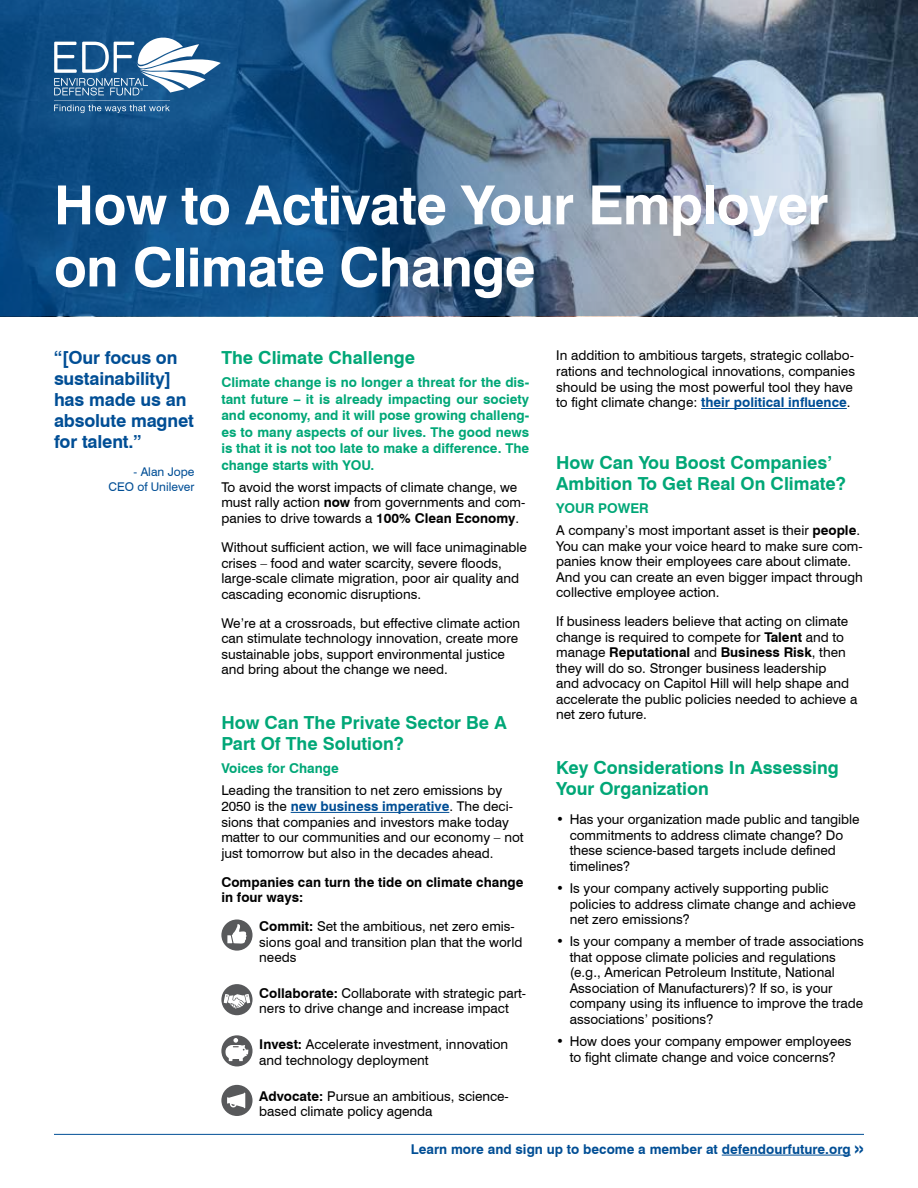
<style>
.page{position:relative;width:918px;height:1188px;background:#fff}
.page>*{position:absolute;margin:0;border:0;box-sizing:border-box;transform-origin:0 0}
.t1{font:700 54px/62.1px "Swiss 721 BT";letter-spacing:-.01em;color:#fff}
.t2{font:700 18px/21px "Swiss 721 BT";color:#00a777}
.t3{font:700 18px/21px "Swiss 721 BT";letter-spacing:-.01em;color:#004e95}
.t4{font:13.5px/15.5px "Swiss 721 BT";color:#000}
.t5{font:700 13.5px/16.5px "Swiss 721 BT";color:#00a777;text-align:justify}
.t6{font:700 13.5px "Swiss 721 BT";color:#004e95}
.t7{font:700 13.5px/15.5px "Swiss 721 BT";color:#000}
.t8{font:12px/15px "Swiss 721 BT";color:#004e95;text-align:right}
.s1{font-weight:700}
.s2{font-weight:700;color:#004e95}
.s3{font-weight:700;color:#00a777}
.s4{font-size:21px}
</style>
<div class="page">
<hr style="left:291px;top:812px;width:158px;height:1px;background:#004e95">
<img style="left:0;top:0;width:918px;height:316px">
<svg style="left:54px;top:38px;width:167px;height:75px"></svg>
<hr style="left:722px;top:1155px;width:129px;height:1px;background:#004e95">
<hr style="left:54px;top:1134px;width:810px;height:1px;background:#004e95">
<svg style="left:221px;top:1035px;width:32px;height:31px"></svg>
<svg style="left:225px;top:1038px;width:24px;height:23px"></svg>
<div style="left:221px;top:984px;width:32px;height:31px;background:#58595b;border-radius:50%"></div>
<svg style="left:224px;top:994px;width:26px;height:15px"></svg>
<div style="left:221px;top:1085px;width:32px;height:31px;background:#58595b;border-radius:50%"></div>
<svg style="left:227px;top:1093px;width:18px;height:15px"></svg>
<svg style="left:221px;top:919px;width:32px;height:32px"></svg>
<svg style="left:227px;top:924px;width:20px;height:20px"></svg>
<hr style="left:701px;top:408px;width:146px;height:1px;background:#004e95">
<h1 class="t1" style="left:54px;top:174px;width:776px">How to Activate Your Employer on Climate Change</h1>
<h2 class="t3" style="left:54px;top:347px;width:141px">“[Our focus on sustainability] has made us an absolute magnet for talent.”</h2>
<p class="t8" style="left:109px;top:465px;width:87px">- Alan Jope<br>CEO of Unilever</p>
<h2 class="t2" style="left:221px;top:347px;width:195px">The Climate Challenge</h2>
<p class="t5" style="left:221px;top:374px;width:309px">Climate change is no longer a threat for the dis&shy;tant future – it is already impacting our society and economy, and it will pose growing challeng&shy;es to many aspects of our lives. The good news is that it is not too late to make a difference. The change starts with YOU.</p>
<p class="t4" style="left:221px;top:479px;width:306px">To avoid the worst impacts of climate change, we must rally action <span class="s1">now</span> from governments and com&shy;panies to drive towards a <span class="s1">100% Clean Economy</span>.</p>
<p class="t4" style="left:221px;top:539px;width:307px">Without sufficient action, we will face unimaginable crises – food and water scarcity, severe floods, large-scale climate migration, poor air quality and cascading economic disruptions.</p>
<p class="t4" style="left:221px;top:615px;width:300px">We’re at a crossroads, but effective climate action can stimulate technology innovation, create more sustainable jobs, support environmental justice and bring about the change we need.</p>
<h2 class="t2" style="left:221px;top:712px;width:287px">How Can The Private Sector Be A<br>Part Of The Solution?</h2>
<p class="t5" style="left:221px;top:760px;width:119px">Voices for Change</p>
<p class="t4" style="left:221px;top:783px;width:304px">Leading the transition to net zero emissions by 2050 is the <span class="s2">new business imperative</span>. The deci&shy;sions that companies and investors make today matter to our communities and our economy – not just tomorrow but also in the decades ahead.</p>
<p class="t7" style="left:221px;top:874px;width:303px">Companies can turn the tide on climate change in four ways:</p>
<p class="t4" style="left:259px;top:919px;width:265px"><span class="s1">Commit:</span> Set the ambitious, net zero emis&shy;sions goal and transition plan that the world needs</p>
<p class="t4" style="left:259px;top:985px;width:268px"><span class="s1">Collaborate:</span> Collaborate with strategic part&shy;ners to drive change and increase impact</p>
<p class="t4" style="left:259px;top:1037px;width:251px"><span class="s1">Invest:</span> Accelerate investment, innovation and technology deployment</p>
<p class="t4" style="left:259px;top:1088px;width:251px"><span class="s1">Advocate:</span> Pursue an ambitious, science&shy;based climate policy agenda</p>
<p class="t4" style="left:556px;top:348px;width:300px">In addition to ambitious targets, strategic collabo&shy;rations and technological innovations, companies should be using the most powerful tool they have to fight climate change: <span class="s2">their political influence</span>.</p>
<h2 class="t2" style="left:556px;top:452px;width:291px">How Can You Boost Companies’<br>Ambition To Get Real On Climate?</h2>
<p class="t4" style="left:556px;top:497px;width:305px;line-height:22.4px"><span class="s3">YOUR POWER<br></span>A company’s most important asset is their <span class="s1">people</span>.</p>
<p class="t4" style="left:556px;top:538px;width:308px">You can make your voice heard to make sure com&shy;panies know their employees care about climate.<br>And you can create an even bigger impact through collective employee action.</p>
<p class="t4" style="left:556px;top:614px;width:303px">If business leaders believe that acting on climate change is required to compete for <span class="s1">Talent</span> and to manage <span class="s1">Reputational</span> and <span class="s1">Business Risk</span>, then they will do so. Stronger business leadership<br>and advocacy on Capitol Hill will help shape and accelerate the public policies needed to achieve a net zero future.</p>
<h2 class="t2" style="left:556px;top:757px;width:284px">Key Considerations In Assessing<br>Your Organization</h2>
<p class="t4" style="left:570px;top:811px;width:291px;text-indent:-14px">• Has your organization made public and tangible commitments to address climate change? Do these science-based targets include defined timelines?</p>
<p class="t4" style="left:570px;top:880px;width:288px;text-indent:-14px">• Is your company actively supporting public policies to address climate change and achieve net zero emissions?</p>
<p class="t4" style="left:570px;top:934px;width:296px;text-indent:-14px">• Is your company a member of trade associations that oppose climate policies and regulations (e.g., American Petroleum Institute, National Association of Manufacturers)? If so, is your company using its influence to improve the trade associations’ positions?</p>
<p class="t4" style="left:556px;top:1034px;width:297px;text-align:center">• How does your company empower employees to fight climate change and voice concerns?</p>
<p class="t6" style="left:411px;top:1141px;width:455px">Learn more and sign up to become a member at defendourfuture.org <span class="s4">»</span></p>
</div>
